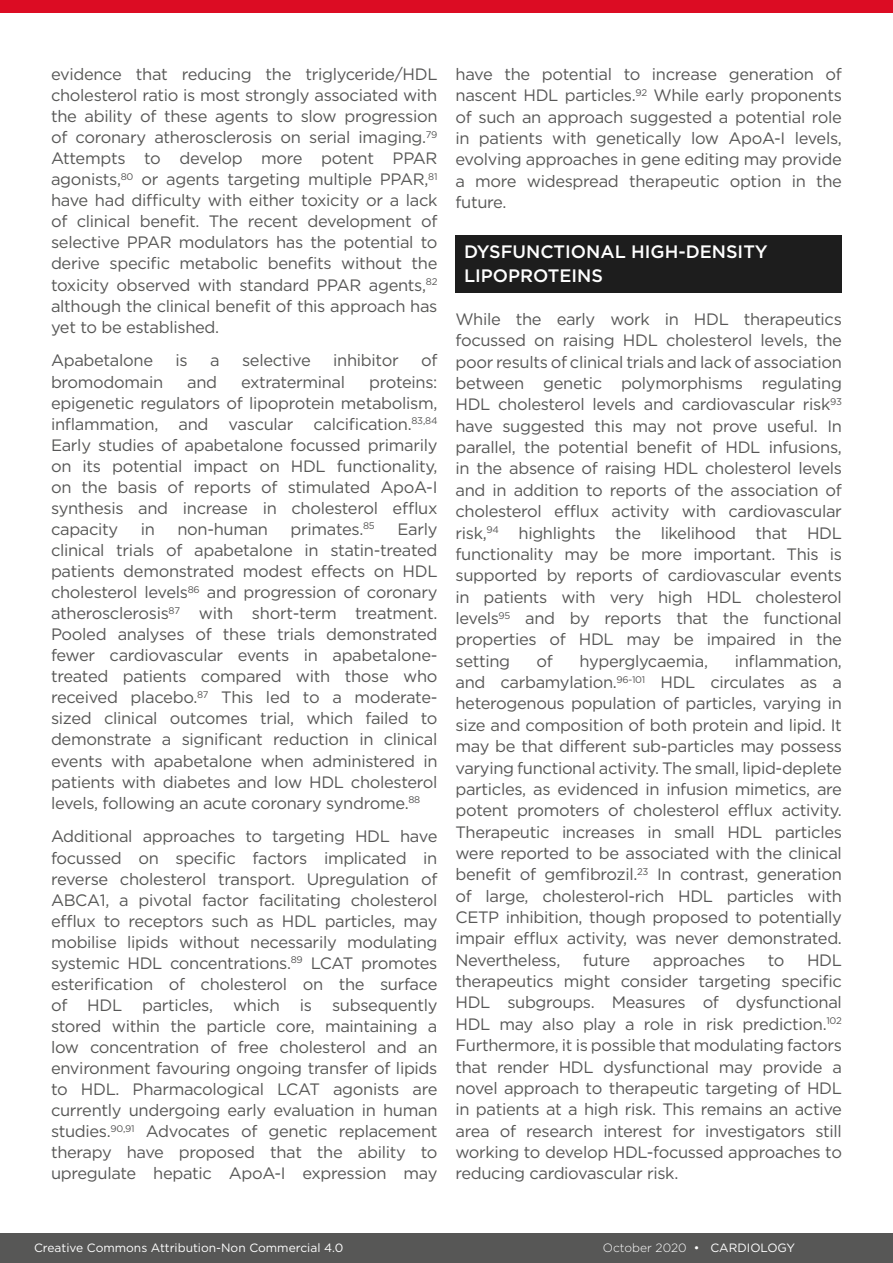
<style>
.page{position:relative;width:893px;height:1263px;background:#fff}
.page>*{position:absolute;margin:0;border:0;box-sizing:border-box;transform-origin:0 0}
.H1__Heading_1{font:500 18px/24.3px "Gotham";color:#fff}
.Body_Text{font:16.5px/21px "Gotham";letter-spacing:-.02em;color:#575756;text-align:justify}
.t1{font:12px "Gotham";color:#fff}
.t2{font:300 12px "Gotham";color:#fff}
.s1{font-weight:400}
</style>
<div class="page">
<div style="left:0;top:0;width:893px;height:13px;background:#dc0c23"></div>
<div style="left:0;top:1233px;width:893px;height:30px;background:#575756"></div>
<div style="left:455px;top:235px;width:387px;height:57px;background:#1d1d1d"></div>
<p class="Body_Text" style="left:51px;top:63px;width:388px">evidence that reducing the triglyceride/HDL cholesterol ratio is most strongly associated with the ability of these agents to slow progression of coronary atherosclerosis on serial imaging.<sup>79<br></sup>Attempts to develop more potent PPAR agonists,<sup>80</sup> or agents targeting multiple PPAR,<sup>81 </sup>have had difficulty with either toxicity or a lack of clinical benefit. The recent development of selective PPAR modulators has the potential to derive specific metabolic benefits without the toxicity observed with standard PPAR agents,<sup>82 </sup>although the clinical benefit of this approach has yet to be established.</p>
<p class="Body_Text" style="left:51px;top:350px;width:104px">Apabetalone</p>
<p class="Body_Text" style="left:176px;top:350px;width:14px">is</p>
<p class="Body_Text" style="left:210px;top:350px;width:11px">a</p>
<p class="Body_Text" style="left:242px;top:350px;width:70px">selective</p>
<p class="Body_Text" style="left:333px;top:350px;width:67px">inhibitor</p>
<p class="Body_Text" style="left:421px;top:350px;width:18px">of</p>
<p class="Body_Text" style="left:51px;top:371px;width:114px">bromodomain</p>
<p class="Body_Text" style="left:187px;top:371px;width:32px">and</p>
<p class="Body_Text" style="left:241px;top:371px;width:106px">extraterminal</p>
<p class="Body_Text" style="left:51px;top:371px;width:388px;text-indent:318px">proteins: epigenetic regulators of lipoprotein metabolism, inflammation, and vascular calcification.<sup>83,84<br></sup>Early studies of apabetalone focussed primarily on its potential impact on HDL functionality, on the basis of reports of stimulated ApoA-I synthesis and increase in cholesterol efflux capacity</p>
<p class="Body_Text" style="left:141px;top:518px;width:16px">in</p>
<p class="Body_Text" style="left:177px;top:518px;width:92px">non-human</p>
<p class="Body_Text" style="left:291px;top:518px;width:86px">primates.<sup>85</sup></p>
<p class="Body_Text" style="left:51px;top:518px;width:388px;text-indent:346px">Early clinical trials of apabetalone in statin-treated patients demonstrated modest effects on HDL cholesterol levels<sup>86</sup> and progression of coronary atherosclerosis<sup>87</sup> with short-term treatment.<br>Pooled analyses of these trials demonstrated fewer cardiovascular events in apabetalone&shy;treated patients compared with those who received placebo.<sup>87</sup> This led to a moderate&shy;sized clinical outcomes trial, which failed to demonstrate a significant reduction in clinical events with apabetalone when administered in patients with diabetes and low HDL cholesterol levels, following an acute coronary syndrome.<sup>88</sup></p>
<p class="Body_Text" style="left:51px;top:826px;width:388px">Additional approaches to targeting HDL have focussed on specific factors implicated in reverse cholesterol transport. Upregulation of ABCA1, a pivotal factor facilitating cholesterol efflux to receptors such as HDL particles, may mobilise lipids without necessarily modulating systemic HDL concentrations.<sup>89</sup> LCAT promotes esterification of cholesterol on the surface of HDL particles, which is subsequently stored within the particle core, maintaining a low concentration of free cholesterol and an environment favouring ongoing transfer of lipids to HDL. Pharmacological LCAT agonists are currently undergoing early evaluation in human studies.<sup>90,91</sup> Advocates of genetic replacement therapy have proposed that the ability to upregulate hepatic ApoA-I expression may</p>
<p class="Body_Text" style="left:455px;top:63px;width:388px">have the potential to increase generation of nascent HDL particles.<sup>92</sup> While early proponents of such an approach suggested a potential role in patients with genetically low ApoA-I levels, evolving approaches in gene editing may provide a more widespread therapeutic option in the future.</p>
<p class="H1__Heading_1" style="left:464px;top:239px;width:305px">DYSFUNCTIONAL HIGH-DENSITY<br>LIPOPROTEINS</p>
<p class="Body_Text" style="left:455px;top:308px;width:388px">While the early work in HDL therapeutics focussed on raising HDL cholesterol levels, the poor results of clinical trials and lack of association between genetic polymorphisms regulating HDL cholesterol levels and cardiovascular risk<sup>93 </sup>have suggested this may not prove useful. In parallel, the potential benefit of HDL infusions, in the absence of raising HDL cholesterol levels and in addition to reports of the association of cholesterol efflux activity with cardiovascular risk,<sup>94</sup> highlights the likelihood that HDL functionality may be more important. This is supported by reports of cardiovascular events in patients with very high HDL cholesterol levels<sup>95</sup> and by reports that the functional properties of HDL may be impaired in the setting</p>
<p class="Body_Text" style="left:455px;top:650px;width:388px;text-indent:279px">inflammation, and carbamylation.<sup>96-101</sup> HDL circulates as a heterogenous population of particles, varying in size and composition of both protein and lipid. It may be that different sub-particles may possess varying functional activity. The small, lipid-deplete particles, as evidenced in infusion mimetics, are potent promoters of cholesterol efflux activity.<br>Therapeutic increases in small HDL particles were reported to be associated with the clinical benefit of gemfibrozil.<sup>23</sup> In contrast, generation of large, cholesterol-rich HDL particles with CETP inhibition, though proposed to potentially impair efflux activity, was never demonstrated.<br>Nevertheless,</p>
<p class="Body_Text" style="left:537px;top:650px;width:18px">of</p>
<p class="Body_Text" style="left:579px;top:650px;width:130px">hyperglycaemia,</p>
<p class="Body_Text" style="left:583px;top:949px;width:49px">future</p>
<p class="Body_Text" style="left:653px;top:949px;width:94px">approaches</p>
<p class="Body_Text" style="left:768px;top:949px;width:18px">to</p>
<p class="Body_Text" style="left:455px;top:949px;width:388px;text-indent:352px">HDL therapeutics might consider targeting specific HDL subgroups. Measures of dysfunctional HDL may also play a role in risk prediction.<sup>102<br></sup>Furthermore, it is possible that modulating factors that render HDL dysfunctional may provide a novel approach to therapeutic targeting of HDL in patients at a high risk. This remains an active area of research interest for investigators still working to develop HDL-focussed approaches to reducing cardiovascular risk.</p>
<p class="t1" style="left:34px;top:1240px;width:311px">Creative Commons Attribution-Non Commercial 4.0</p>
<p class="t2" style="left:603px;top:1240px;width:194px">October 2020 <span class="s1">• CARDIOLOGY</span></p>
</div>
